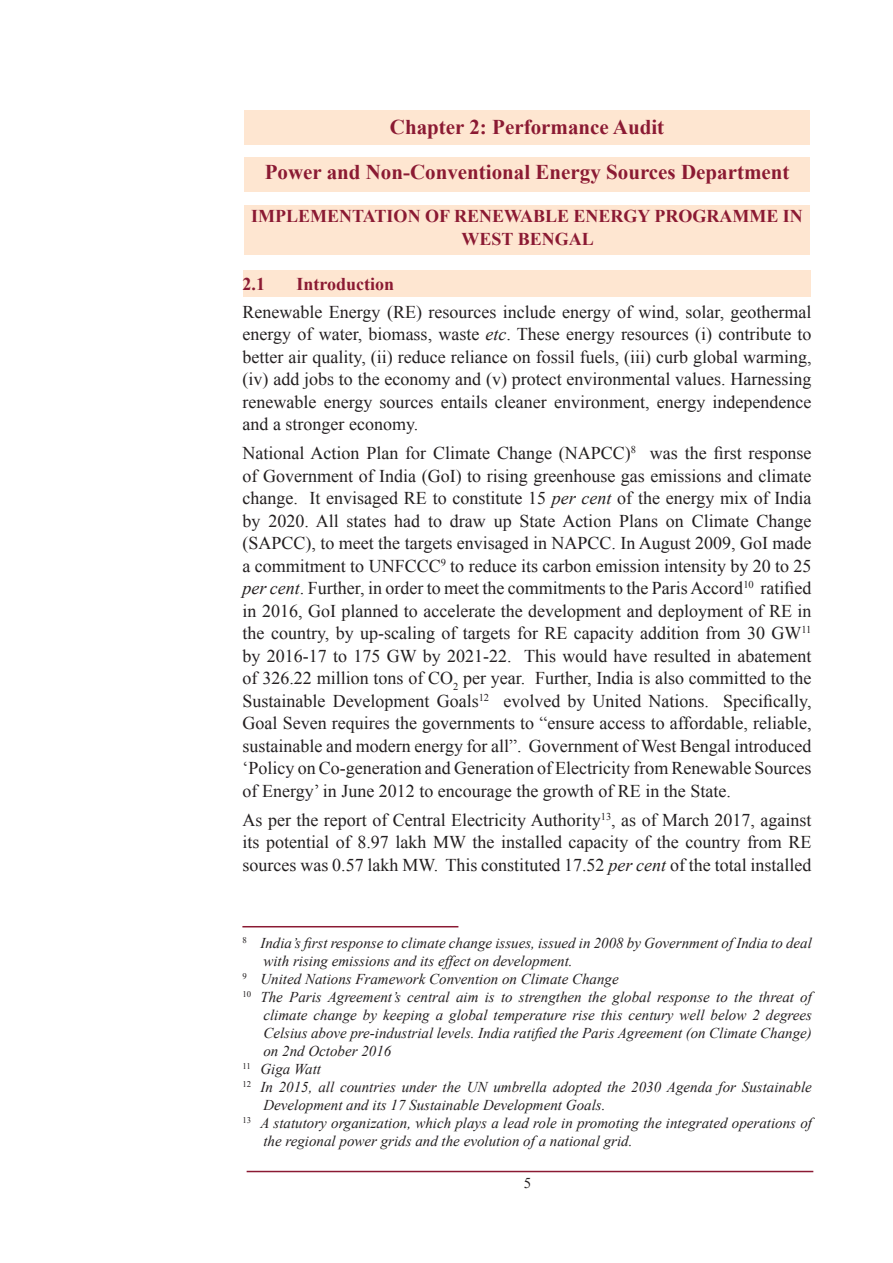
<style>
.page{position:relative;width:893px;height:1263px;background:#fff}
.page>*{position:absolute;margin:0;border:0;box-sizing:border-box;transform-origin:0 0}
.t1{font:700 21px "Times New Roman";color:#8b1a33}
.t2{font:18px/22.5px "Times New Roman";color:#231f20;text-align:justify}
.t3{font:700 18px/22.5px "Times New Roman";color:#8b1a33;text-align:center}
.t4{font:italic 15px/18px "Times New Roman";color:#231f20}
.t5{font:15px "Times New Roman";color:#231f20}
.s1{font-style:italic}
</style>
<div class="page">
<hr style="left:247px;top:1171px;width:566px;height:1px;background:#8b1a33">
<div style="left:243px;top:270px;width:567px;height:27px;background:#fee6d1"></div>
<div style="left:244px;top:110px;width:566px;height:35px;background:#fee6d1"></div>
<div style="left:244px;top:157px;width:566px;height:35px;background:#fee6d1"></div>
<div style="left:244px;top:205px;width:566px;height:49px;background:#fee6d1"></div>
<hr style="left:242px;top:926px;width:216px;height:1px;background:#8b1a33">
<p class="t1" style="left:390px;top:112px;width:276px">Chapter 2: Performance Audit</p>
<p class="t1" style="left:265px;top:157px;width:526px">Power and Non-Conventional Energy Sources Department</p>
<p class="t3" style="left:251px;top:205px;width:553px">IMPLEMENTATION OF RENEWABLE ENERGY PROGRAMME IN<br>WEST BENGAL</p>
<p class="t3" style="left:243px;top:272px;width:24px">2.1</p>
<p class="t3" style="left:297px;top:272px;width:99px">Introduction</p>
<p class="t2" style="left:243px;top:300px;width:570px">Renewable Energy (RE) resources include energy of wind, solar, geothermal energy of water, biomass, waste <span class="s1">etc</span>. These energy resources (i) contribute to better air quality, (ii) reduce reliance on fossil fuels, (iii) curb global warming, (iv) add jobs to the economy and (v) protect environmental values. Harnessing renewable energy sources entails cleaner environment, energy independence and a stronger economy.</p>
<p class="t2" style="left:243px;top:442px;width:570px">National Action Plan for Climate Change (NAPCC)<sup>8</sup> was the first response of Government of India (GoI) to rising greenhouse gas emissions and climate change. It envisaged RE to constitute 15 <span class="s1">per cent</span> of the energy mix of India by 2020. All states had to draw up State Action Plans on Climate Change (SAPCC), to meet the targets envisaged in NAPCC. In August 2009, GoI made a commitment to UNFCCC<sup>9</sup> to reduce its carbon emission intensity by 20 to 25 <span class="s1">per cent</span>. Further, in order to meet the commitments to the Paris Accord<sup>10</sup> ratified in 2016, GoI planned to accelerate the development and deployment of RE in the country, by up-scaling of targets for RE capacity addition from 30 GW<sup>11 </sup>by 2016-17 to 175 GW by 2021-22. This would have resulted in abatement of 326.22 million tons of CO<sub>2</sub> per year. Further, India is also committed to the Sustainable Development Goals<sup>12</sup> evolved by United Nations. Specifically, Goal Seven requires the governments to “ensure access to affordable, reliable, sustainable and modern energy for all”. Government of West Bengal introduced ‘Policy on Co-generation and Generation of Electricity from Renewable Sources of Energy’ in June 2012 to encourage the growth of RE in the State.</p>
<p class="t2" style="left:243px;top:808px;width:570px">As per the report of Central Electricity Authority<sup>13</sup>, as of March 2017, against its potential of 8.97 lakh MW the installed capacity of the country from RE sources was 0.57 lakh MW. This constituted 17.52 <span class="s1">per cent</span> of the total installed</p>
<p class="t4" style="left:263px;top:934px;width:550px;text-indent:-21px"><sup>8</sup> India’s first response to climate change issues, issued in 2008 by Government of India to deal with rising emissions and its effect on development.</p>
<p class="t4" style="left:242px;top:970px;width:378px"><sup>9</sup> United Nations Framework Convention on Climate Change</p>
<p class="t4" style="left:263px;top:988px;width:550px;text-align:justify;text-indent:-21px"><sup>10</sup> The Paris Agreement’s central aim is to strengthen the global response to the threat of climate change by keeping a global temperature rise this century well below 2 degrees Celsius above pre-industrial levels. India ratified the Paris Agreement (on Climate Change) on 2nd October 2016</p>
<p class="t4" style="left:242px;top:1060px;width:80px"><sup>11</sup> Giga Watt</p>
<p class="t4" style="left:263px;top:1078px;width:550px;text-indent:-21px"><sup>12</sup> In 2015, all countries under the UN umbrella adopted the 2030 Agenda for Sustainable<br>Development and its 17 Sustainable Development Goals.</p>
<p class="t4" style="left:263px;top:1114px;width:550px;text-indent:-21px"><sup>13</sup> A statutory organization, which plays a lead role in promoting the integrated operations of the regional power grids and the evolution of a national grid.</p>
<p class="t5" style="left:524px;top:1173px;width:9px">5</p>
</div>
